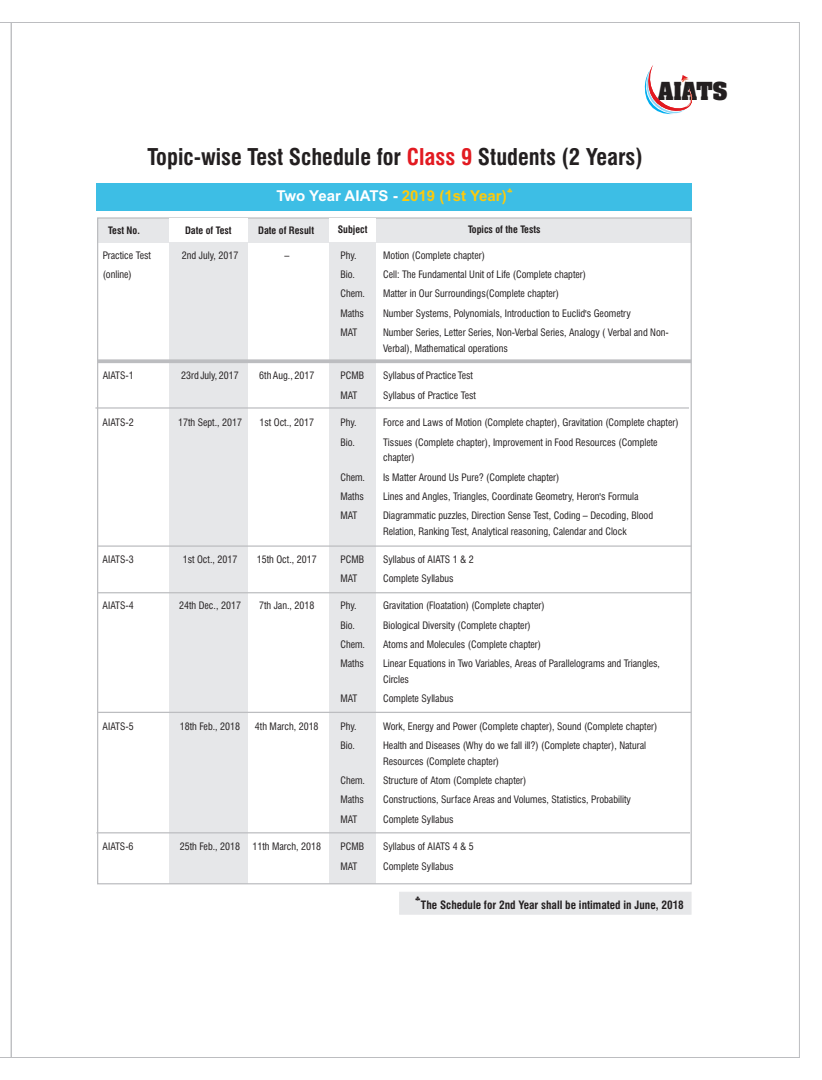
<style>
.page{position:relative;width:822px;height:1080px;background:#fff}
.page>*{position:absolute;margin:0;border:0;box-sizing:border-box;transform-origin:0 0}
.t1{font:700 condensed 22.5px "Swiss 721 BT";color:#231f20}
.t2{font:700 21.12px "Aachen";color:#231f20}
.t3{font:700 15px "Arial";color:#fff}
.t4{font:700 condensed 11.25px "Swiss 721 BT";color:#231f20}
.t5{font:condensed 10px/15.6px "Swiss 721 BT";color:#231f20}
.t6{font:700 condensed 10px "Swiss 721 BT";color:#231f20}
.t7{font:8.12px "Symbol";color:#231f20}
.t8{font:8.12px "Symbol";color:#feca0a}
.s1{color:#e21a21}
.s2{color:#feca0a}
</style>
<div class="page">
<svg style="left:0;top:22px;width:11px;height:1036px"></svg>
<div style="left:399px;top:892px;width:292px;height:22px;background:#e6e7e9"></div>
<div style="left:96px;top:183px;width:596px;height:28px;background:#3dbee5"></div>
<div style="left:98px;top:218px;width:593px;height:24px;background:#e6e7e9"></div>
<div style="left:169px;top:242px;width:78px;height:642px;background:#e6e7e9"></div>
<div style="left:329px;top:241px;width:46px;height:643px;background:#e6e7e9"></div>
<hr style="left:96px;top:832px;width:593px;height:1px;background:#bcbdc0">
<div style="left:329px;top:219px;width:46px;height:23px;background:#fff"></div>
<div style="left:169px;top:219px;width:78px;height:23px;background:#fff"></div>
<svg style="left:98px;top:359px;width:593px;height:4px;background:#c1c2c5"></svg>
<hr style="left:95px;top:407px;width:593px;height:2px;background:#bcbdc0">
<hr style="left:98px;top:545px;width:593px;height:2px;background:#bcbdc0">
<hr style="left:98px;top:592px;width:593px;height:1px;background:#bcbdc0">
<hr style="left:98px;top:712px;width:593px;height:1px;background:#bcbdc0">
<svg style="left:644px;top:65px;width:49px;height:50px"></svg>
<h2 class="t2" style="left:657px;top:81px;width:71px">AIATS</h2>
<h1 class="t1" style="left:147px;top:148px;width:497px">Topic-wise Test Schedule for <span class="s1">Class 9</span> Students (2 Years)</h1>
<h3 class="t3" style="left:276px;top:190px;width:232px">Two Year AIATS - <span class="s2">2019 (1st Year)</span></h3>
<p class="t8" style="left:506px;top:187px;width:38px">▪</p>
<p class="t6" style="left:108px;top:226px;width:33px">Test No.</p>
<p class="t6" style="left:185px;top:226px;width:48px">Date of Test</p>
<p class="t6" style="left:258px;top:226px;width:57px">Date of Result</p>
<p class="t6" style="left:337px;top:225px;width:31px">Subject</p>
<p class="t6" style="left:468px;top:225px;width:74px">Topics of the Tests</p>
<p class="t5" style="left:103px;top:248px;width:50px">Practice Test</p>
<p class="t5" style="left:182px;top:248px;width:58px">2nd July, 2017</p>
<p class="t5" style="left:284px;top:248px;width:6px">–</p>
<p class="t5" style="left:340px;top:248px;width:18px">Phy.</p>
<p class="t5" style="left:383px;top:248px;width:103px">Motion (Complete chapter)</p>
<p class="t5" style="left:103px;top:268px;width:30px">(online)</p>
<p class="t5" style="left:340px;top:268px;width:16px">Bio.</p>
<p class="t5" style="left:383px;top:268px;width:204px">Cell: The Fundamental Unit of Life (Complete chapter)</p>
<p class="t5" style="left:340px;top:287px;width:26px">Chem.</p>
<p class="t5" style="left:383px;top:287px;width:177px">Matter in Our Surroundings(Complete chapter)</p>
<p class="t5" style="left:340px;top:306px;width:25px">Maths</p>
<p class="t5" style="left:383px;top:306px;width:249px">Number Systems, Polynomials, Introduction to Euclid's Geometry</p>
<p class="t5" style="left:340px;top:326px;width:19px">MAT</p>
<p class="t5" style="left:383px;top:326px;width:287px">Number Series, Letter Series, Non-Verbal Series, Analogy ( Verbal and Non-<br>Verbal), Mathematical operations</p>
<p class="t5" style="left:103px;top:369px;width:32px">AIATS-1</p>
<p class="t5" style="left:181px;top:369px;width:59px">23rd July, 2017</p>
<p class="t5" style="left:259px;top:369px;width:57px">6th Aug., 2017</p>
<p class="t5" style="left:340px;top:369px;width:25px">PCMB</p>
<p class="t5" style="left:383px;top:369px;width:91px">Syllabus of Practice Test</p>
<p class="t5" style="left:340px;top:388px;width:19px">MAT</p>
<p class="t5" style="left:383px;top:388px;width:94px">Syllabus of Practice Test</p>
<p class="t5" style="left:103px;top:416px;width:32px">AIATS-2</p>
<p class="t5" style="left:178px;top:416px;width:66px">17th Sept., 2017</p>
<p class="t5" style="left:259px;top:416px;width:56px">1st Oct., 2017</p>
<p class="t5" style="left:340px;top:416px;width:18px">Phy.</p>
<p class="t5" style="left:383px;top:416px;width:297px">Force and Laws of Motion (Complete chapter), Gravitation (Complete chapter)</p>
<p class="t5" style="left:340px;top:435px;width:16px">Bio.</p>
<p class="t5" style="left:383px;top:435px;width:276px">Tissues (Complete chapter), Improvement in Food Resources (Complete chapter)</p>
<p class="t5" style="left:340px;top:470px;width:26px">Chem.</p>
<p class="t5" style="left:383px;top:470px;width:178px">Is Matter Around Us Pure? (Complete chapter)</p>
<p class="t5" style="left:340px;top:489px;width:25px">Maths</p>
<p class="t5" style="left:383px;top:489px;width:257px">Lines and Angles, Triangles, Coordinate Geometry, Heron's Formula</p>
<p class="t5" style="left:340px;top:509px;width:19px">MAT</p>
<p class="t5" style="left:383px;top:509px;width:271px">Diagrammatic puzzles, Direction Sense Test, Coding – Decoding, Blood<br>Relation, Ranking Test, Analytical reasoning, Calendar and Clock</p>
<p class="t5" style="left:103px;top:552px;width:32px">AIATS-3</p>
<p class="t5" style="left:183px;top:552px;width:56px">1st Oct., 2017</p>
<p class="t5" style="left:257px;top:552px;width:61px">15th Oct., 2017</p>
<p class="t5" style="left:340px;top:552px;width:25px">PCMB</p>
<p class="t5" style="left:383px;top:552px;width:92px">Syllabus of AIATS 1 &amp; 2</p>
<p class="t5" style="left:340px;top:571px;width:19px">MAT</p>
<p class="t5" style="left:383px;top:571px;width:72px">Complete Syllabus</p>
<p class="t5" style="left:103px;top:599px;width:32px">AIATS-4</p>
<p class="t5" style="left:179px;top:599px;width:63px">24th Dec., 2017</p>
<p class="t5" style="left:259px;top:599px;width:57px">7th Jan., 2018</p>
<p class="t5" style="left:340px;top:599px;width:18px">Phy.</p>
<p class="t5" style="left:383px;top:599px;width:163px">Gravitation (Floatation) (Complete chapter)</p>
<p class="t5" style="left:340px;top:618px;width:16px">Bio.</p>
<p class="t5" style="left:383px;top:618px;width:149px">Biological Diversity (Complete chapter)</p>
<p class="t5" style="left:340px;top:638px;width:26px">Chem.</p>
<p class="t5" style="left:383px;top:638px;width:159px">Atoms and Molecules (Complete chapter)</p>
<p class="t5" style="left:340px;top:657px;width:25px">Maths</p>
<p class="t5" style="left:383px;top:657px;width:278px">Linear Equations in Two Variables, Areas of Parallelograms and Triangles,<br>Circles</p>
<p class="t5" style="left:340px;top:692px;width:19px">MAT</p>
<p class="t5" style="left:383px;top:692px;width:72px">Complete Syllabus</p>
<p class="t5" style="left:103px;top:720px;width:32px">AIATS-5</p>
<p class="t5" style="left:180px;top:720px;width:62px">18th Feb., 2018</p>
<p class="t5" style="left:255px;top:720px;width:65px">4th March, 2018</p>
<p class="t5" style="left:340px;top:720px;width:18px">Phy.</p>
<p class="t5" style="left:383px;top:720px;width:275px">Work, Energy and Power (Complete chapter), Sound (Complete chapter)</p>
<p class="t5" style="left:340px;top:739px;width:16px">Bio.</p>
<p class="t5" style="left:383px;top:739px;width:264px">Health and Diseases (Why do we fall ill?) (Complete chapter), Natural<br>Resources (Complete chapter)</p>
<p class="t5" style="left:340px;top:774px;width:26px">Chem.</p>
<p class="t5" style="left:383px;top:774px;width:145px">Structure of Atom (Complete chapter)</p>
<p class="t5" style="left:340px;top:793px;width:25px">Maths</p>
<p class="t5" style="left:383px;top:793px;width:249px">Constructions, Surface Areas and Volumes, Statistics, Probability</p>
<p class="t5" style="left:340px;top:812px;width:19px">MAT</p>
<p class="t5" style="left:383px;top:812px;width:72px">Complete Syllabus</p>
<p class="t5" style="left:103px;top:840px;width:32px">AIATS-6</p>
<p class="t5" style="left:180px;top:840px;width:143px">25th Feb., 2018 11th March, 2018</p>
<p class="t5" style="left:340px;top:840px;width:25px">PCMB</p>
<p class="t5" style="left:383px;top:840px;width:92px">Syllabus of AIATS 4 &amp; 5</p>
<p class="t5" style="left:340px;top:859px;width:19px">MAT</p>
<p class="t5" style="left:383px;top:859px;width:72px">Complete Syllabus</p>
<p class="t7" style="left:414px;top:895px;width:38px">▪</p>
<p class="t4" style="left:421px;top:900px;width:264px">The Schedule for 2nd Year shall be intimated in June, 2018</p>
</div>
